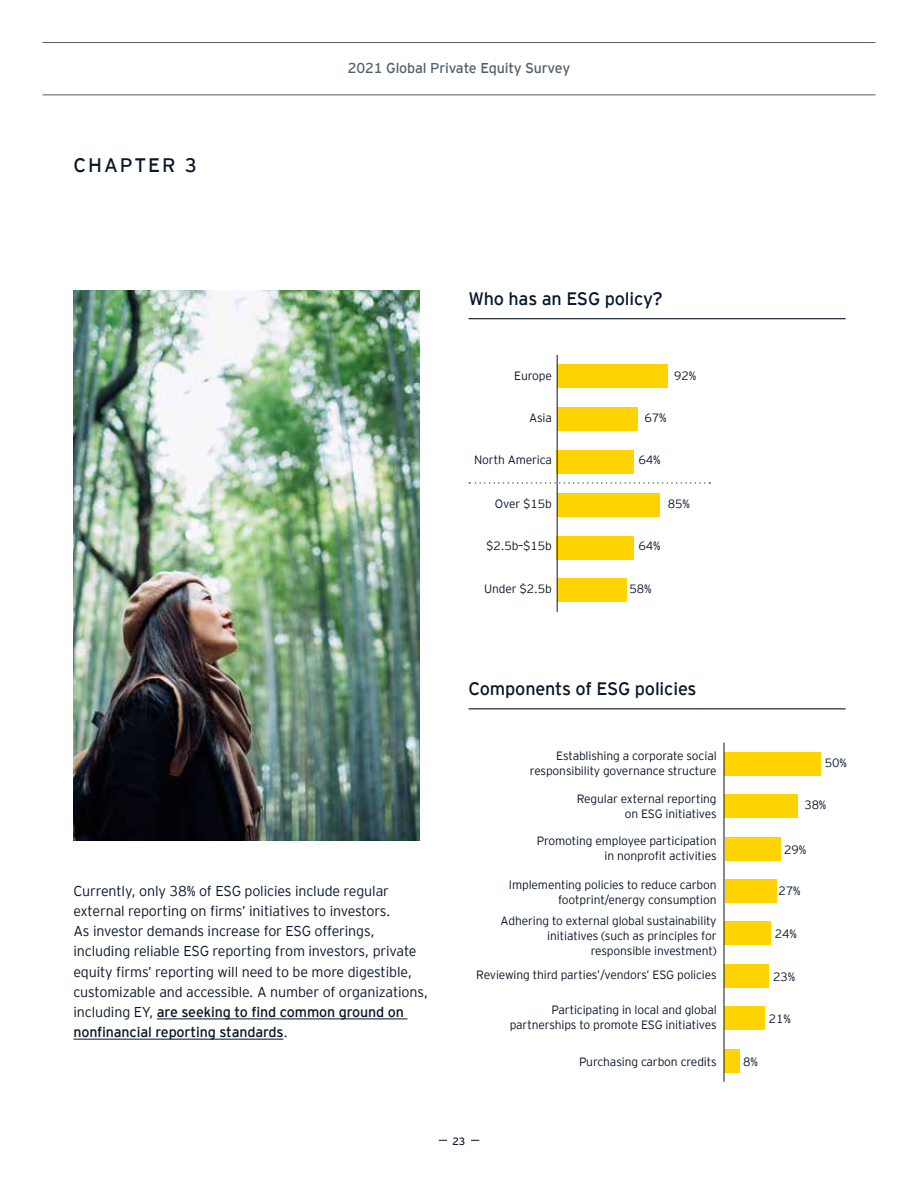
<style>
.page{position:relative;width:918px;height:1188px;background:#fff}
.page>*{position:absolute;margin:0;border:0;box-sizing:border-box;transform-origin:0 0}
.t1{font:19.5px "EY Interstate";letter-spacing:.1em;color:#0a1627}
.t2{font:18px "EY Interstate";letter-spacing:-.01em;color:#0a1627}
.t3{font:300 14.25px/20.2px "EY Interstate";letter-spacing:-.01em;color:#0a1627}
.t4{font:14.25px "EY Interstate";letter-spacing:-.01em;color:#54606b}
.t5{font:300 12px/15px "EY Interstate";letter-spacing:-.01em;color:#0a1627;text-align:right}
.t6{font:10.5px "EY Interstate";color:#0a1627}
.s1{font-weight:400}
</style>
<div class="page">
<hr style="left:43px;top:42px;width:832px;height:1px;background:#54606b">
<hr style="left:43px;top:94px;width:832px;height:1px;background:#54606b">
<hr style="left:439px;top:1140px;width:40px;height:1px;background:#0a1627">
<div style="left:447px;top:1136px;width:24px;height:8px;background:#fff"></div>
<hr style="left:157px;top:1019px;width:251px;height:1px;background:#0a1627">
<hr style="left:73px;top:1039px;width:210px;height:1px;background:#0a1627">
<img style="left:73px;top:290px;width:346px;height:550px">
<hr style="left:469px;top:318px;width:377px;height:1px;background:#0a1627">
<div style="left:557px;top:364px;width:111px;height:24px;background:#ffd400"></div>
<div style="left:557px;top:407px;width:81px;height:24px;background:#ffd400"></div>
<div style="left:557px;top:450px;width:77px;height:24px;background:#ffd400"></div>
<div style="left:557px;top:493px;width:102px;height:24px;background:#ffd400"></div>
<div style="left:557px;top:536px;width:77px;height:24px;background:#ffd400"></div>
<div style="left:557px;top:578px;width:70px;height:24px;background:#ffd400"></div>
<hr style="left:557px;top:355px;width:1px;height:257px;background:#0a1627">
<hr style="left:469px;top:708px;width:377px;height:1px;background:#0a1627">
<div style="left:725px;top:752px;width:96px;height:24px;background:#ffd400"></div>
<div style="left:725px;top:794px;width:73px;height:24px;background:#ffd400"></div>
<div style="left:725px;top:837px;width:56px;height:23px;background:#ffd400"></div>
<div style="left:725px;top:879px;width:52px;height:24px;background:#ffd400"></div>
<div style="left:725px;top:921px;width:46px;height:24px;background:#ffd400"></div>
<div style="left:725px;top:964px;width:44px;height:24px;background:#ffd400"></div>
<div style="left:725px;top:1006px;width:40px;height:24px;background:#ffd400"></div>
<div style="left:725px;top:1049px;width:15px;height:23px;background:#ffd400"></div>
<hr style="left:724px;top:743px;width:1px;height:339px;background:#0a1627">
<svg style="left:469px;top:482px;width:241px;height:2px"></svg>
<h1 class="t1" style="left:73px;top:151px;width:125px">CHAPTER 3</h1>
<p class="t4" style="left:348px;top:58px;width:224px">2021 Global Private Equity Survey</p>
<h2 class="t2" style="left:469px;top:285px;width:196px">Who has an ESG policy?</h2>
<p class="t5" style="left:514px;top:367px;width:39px">Europe</p>
<p class="t5" style="left:529px;top:409px;width:24px">Asia</p>
<p class="t5" style="left:474px;top:452px;width:79px">North America</p>
<p class="t5" style="left:674px;top:367px;width:24px">92%</p>
<p class="t5" style="left:645px;top:409px;width:24px">67%</p>
<p class="t5" style="left:639px;top:452px;width:24px">64%</p>
<p class="t5" style="left:495px;top:495px;width:59px">Over $15b</p>
<p class="t5" style="left:486px;top:538px;width:67px">$2.5b–$15b</p>
<p class="t5" style="left:484px;top:581px;width:69px">Under $2.5b</p>
<p class="t5" style="left:668px;top:495px;width:24px">85%</p>
<p class="t5" style="left:639px;top:538px;width:24px">64%</p>
<p class="t5" style="left:630px;top:581px;width:24px">58%</p>
<h2 class="t2" style="left:469px;top:676px;width:230px">Components of ESG policies</h2>
<p class="t5" style="left:530px;top:747px;width:188px">Establishing a corporate social responsibility governance structure</p>
<p class="t5" style="left:577px;top:790px;width:141px">Regular external reporting on ESG initiatives</p>
<p class="t5" style="left:537px;top:833px;width:181px">Promoting employee participation in nonprofit activities</p>
<p class="t5" style="left:825px;top:755px;width:24px">50%</p>
<p class="t5" style="left:804px;top:797px;width:24px">38%</p>
<p class="t5" style="left:784px;top:842px;width:24px">29%</p>
<p class="t3" style="left:73px;top:880px;width:356px">Currently, only 38% of ESG policies include regular external reporting on firms’ initiatives to investors.<br>As investor demands increase for ESG offerings, including reliable ESG reporting from investors, private equity firms’ reporting will need to be more digestible, customizable and accessible. A number of organizations, including EY, <span class="s1">are seeking to find common ground on nonfinancial reporting standards</span>.</p>
<p class="t5" style="left:240px;top:883px;width:59px">Over $15b</p>
<p class="t5" style="left:231px;top:926px;width:67px">$2.5b–$15b</p>
<p class="t5" style="left:229px;top:968px;width:69px">Under $2.5b</p>
<p class="t5" style="left:375px;top:968px;width:24px">58%</p>
<p class="t5" style="left:509px;top:876px;width:209px">Implementing policies to reduce carbon footprint/energy consumption</p>
<p class="t5" style="left:501px;top:913px;width:218px">Adhering to external global sustainability initiatives (such as principles for responsible investment)</p>
<p class="t5" style="left:476px;top:967px;width:242px">Reviewing third parties’/vendors’ ESG policies</p>
<p class="t5" style="left:779px;top:883px;width:24px">27%</p>
<p class="t5" style="left:775px;top:926px;width:24px">24%</p>
<p class="t5" style="left:773px;top:968px;width:24px">23%</p>
<p class="t5" style="left:510px;top:1002px;width:208px">Participating in local and global partnerships to promote ESG initiatives</p>
<p class="t5" style="left:769px;top:1011px;width:24px">21%</p>
<p class="t5" style="left:579px;top:1054px;width:139px">Purchasing carbon credits</p>
<p class="t5" style="left:743px;top:1054px;width:16px">8%</p>
<p class="t6" style="left:453px;top:1133px;width:14px">23</p>
</div>
